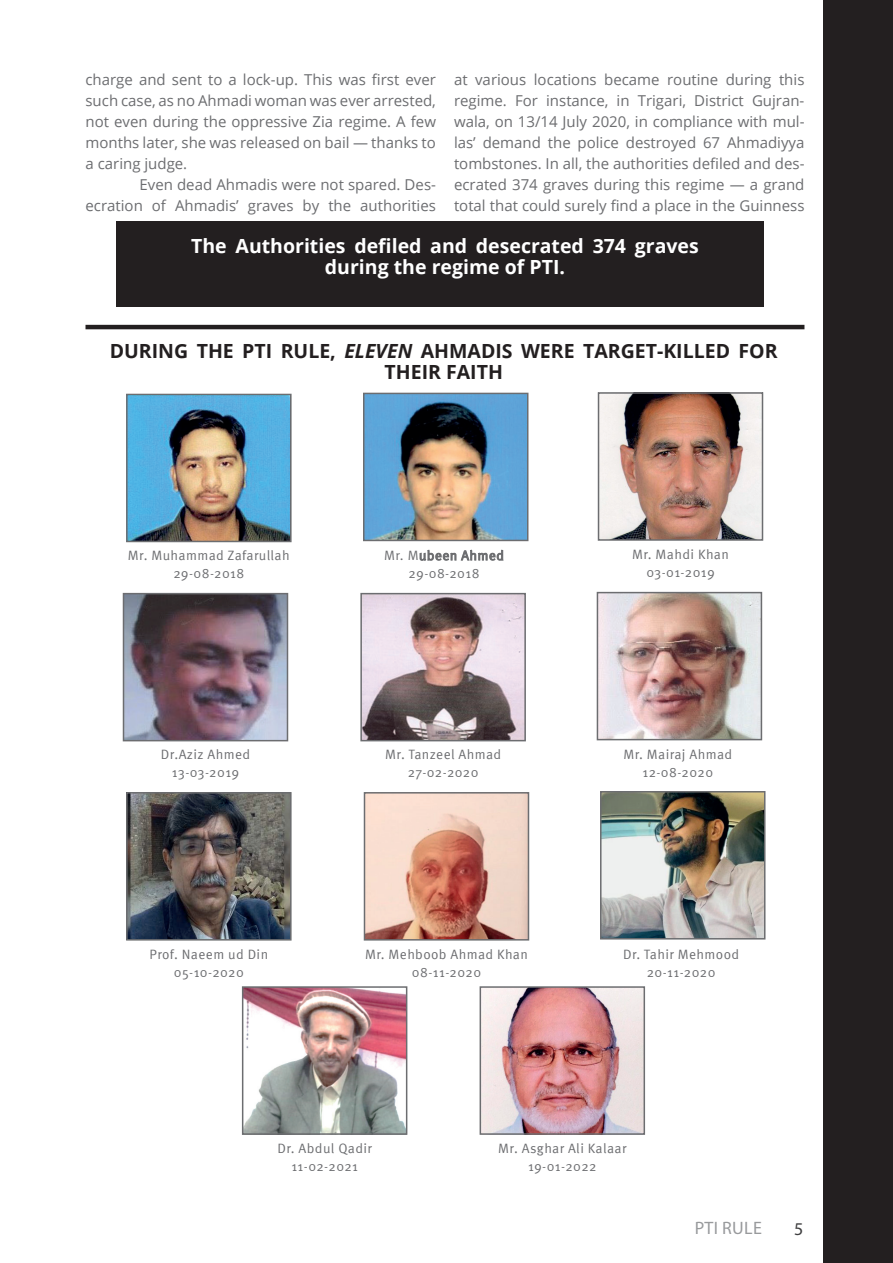
<style>
.page{position:relative;width:893px;height:1263px;background:#fff}
.page>*{position:absolute;margin:0;border:0;box-sizing:border-box;transform-origin:0 0}
.t1{font:700 19.5px/21px "Open Sans";color:#fff;text-align:center}
.t2{font:700 19.5px/21px "Open Sans";color:#231f20;text-align:center}
.t3{font:18px "Myriad Pro";letter-spacing:.02em;color:#808285}
.t4{font:18px "Myriad Pro";color:#3e3e3f}
.t5{font:15px/21px "Open Sans";color:#6c6d70;text-align:justify}
.t6{font:13.5px/18px "Meta Pro";letter-spacing:.03em;color:#6c6d70;text-align:center}
.t7{font:13.5px "Meta Pro Norm";letter-spacing:.03em;color:#6c6d70}
.s1{font-style:italic}
</style>
<div class="page">
<div style="left:823px;top:0;width:70px;height:1263px;background:#231f20"></div>
<div style="left:116px;top:221px;width:648px;height:86px;background:#231f20"></div>
<img style="left:129px;top:397px;width:160px;height:142px">
<div style="left:126px;top:394px;width:166px;height:148px;border:2px solid #6c6d70"></div>
<img style="left:366px;top:396px;width:159px;height:142px">
<div style="left:363px;top:393px;width:165px;height:148px;border:2px solid #6c6d70"></div>
<img style="left:601px;top:395px;width:159px;height:143px">
<div style="left:598px;top:392px;width:165px;height:149px;border:2px solid #6c6d70"></div>
<hr style="left:86px;top:325px;width:718px;height:4px;background:#231f20">
<img style="left:126px;top:596px;width:159px;height:142px">
<div style="left:123px;top:593px;width:165px;height:148px;border:2px solid #6c6d70"></div>
<img style="left:600px;top:595px;width:159px;height:142px">
<div style="left:597px;top:592px;width:165px;height:148px;border:2px solid #6c6d70"></div>
<img style="left:363px;top:596px;width:160px;height:142px">
<div style="left:360px;top:593px;width:166px;height:148px;border:2px solid #6c6d70"></div>
<img style="left:129px;top:795px;width:160px;height:142px">
<div style="left:126px;top:792px;width:166px;height:148px;border:2px solid #6c6d70"></div>
<img style="left:603px;top:794px;width:159px;height:142px">
<div style="left:600px;top:791px;width:165px;height:148px;border:2px solid #6c6d70"></div>
<img style="left:367px;top:795px;width:159px;height:142px">
<div style="left:364px;top:792px;width:165px;height:148px;border:2px solid #6c6d70"></div>
<img style="left:245px;top:989px;width:159px;height:143px">
<div style="left:242px;top:986px;width:165px;height:149px;border:2px solid #6c6d70"></div>
<img style="left:483px;top:989px;width:159px;height:143px">
<div style="left:480px;top:986px;width:165px;height:149px;border:2px solid #6c6d70"></div>
<p class="t5" style="left:86px;top:68px;width:352px">charge and sent to a lock-up. This was first ever such case, as no Ahmadi woman was ever arrested, not even during the oppressive Zia regime. A few months later, she was released on bail — thanks to a caring judge.</p>
<p class="t5" style="left:86px;top:173px;width:352px;text-align:right">Even dead Ahmadis were not spared. Des&shy;ecration of Ahmadis’ graves by the authorities</p>
<p class="t5" style="left:454px;top:68px;width:352px">at various locations became routine during this regime. For instance, in Trigari, District Gujran&shy;wala, on 13/14 July 2020, in compliance with mul&shy;las’ demand the police destroyed 67 Ahmadiyya tombstones. In all, the authorities defiled and des&shy;ecrated 374 graves during this regime — a grand total that could surely find a place in the Guinness</p>
<h1 class="t1" style="left:191px;top:235px;width:509px">The Authorities defiled and desecrated 374 graves during the regime of PTI.</h1>
<h1 class="t2" style="left:110px;top:340px;width:669px">DURING THE PTI RULE, <span class="s1">ELEVEN</span> AHMADIS WERE TARGET-KILLED FOR<br>THEIR FAITH</h1>
<p class="t6" style="left:128px;top:546px;width:163px">Mr. Muhammad Zafarullah<br>29-08-2018</p>
<p class="t6" style="left:632px;top:544px;width:98px">Mr. Mahdi Khan<br>03-01-2019</p>
<p class="t7" style="left:384px;top:545px;width:121px">Mr. Mubeen Ahmed</p>
<p class="t6" style="left:409px;top:564px;width:72px">29-08-2018</p>
<p class="t6" style="left:161px;top:745px;width:91px">Dr.Aziz Ahmed<br>13-03-2019</p>
<p class="t6" style="left:385px;top:745px;width:118px">Mr. Tanzeel Ahmad<br>27-02-2020</p>
<p class="t6" style="left:623px;top:745px;width:110px">Mr. Mairaj Ahmad<br>12-08-2020</p>
<p class="t6" style="left:150px;top:944px;width:120px">Prof. Naeem ud Din<br>05-10-2020</p>
<p class="t6" style="left:365px;top:944px;width:164px">Mr. Mehboob Ahmad Khan<br>08-11-2020</p>
<p class="t6" style="left:623px;top:944px;width:118px">Dr. Tahir Mehmood<br>20-11-2020</p>
<p class="t6" style="left:277px;top:1138px;width:96px">Dr. Abdul Qadir<br>11-02-2021</p>
<p class="t6" style="left:498px;top:1138px;width:130px">Mr. Asghar Ali Kalaar<br>19-01-2022</p>
<p class="t3" style="left:694px;top:1217px;width:69px">PTI RULE</p>
<p class="t4" style="left:794px;top:1217px;width:11px">5</p>
</div>
